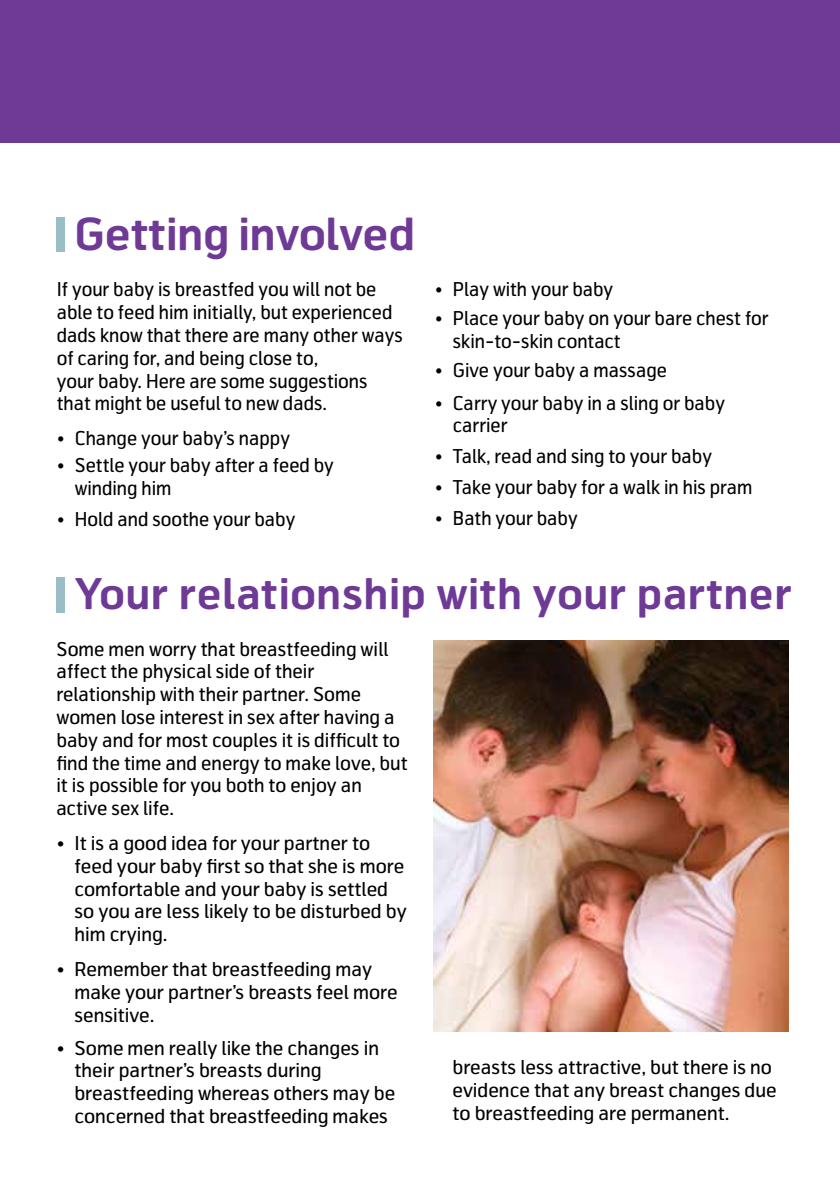
<style>
.page{position:relative;width:840px;height:1191px;background:#fff}
.page>*{position:absolute;margin:0;border:0;box-sizing:border-box;transform-origin:0 0}
.t1{font:700 44px "Telenor Font";color:#6e3a96}
.t2{font:700 42px "Telenor Font";letter-spacing:.02em;color:#6e3a96}
.t3{font:19px/22.8px "Telenor Font";color:#000}
.t4{font:19px/22.8px "Telenor Font";color:#000;scale:.96 1}
</style>
<div class="page">
<div style="left:0;top:0;width:839px;height:142px;background:#6e3a96"></div>
<div style="left:57px;top:217px;width:8px;height:34px;background:#99bec6"></div>
<div style="left:57px;top:577px;width:8px;height:35px;background:#99bec6"></div>
<img style="left:433px;top:641px;width:355px;height:390px">
<h1 class="t1" style="left:74px;top:206px;width:342px">Getting involved</h1>
<p class="t4" style="left:57px;top:277px;width:362px">If your baby is breastfed you will not be able to feed him initially, but experienced dads know that there are many other ways of caring for, and being close to,<br>your baby. Here are some suggestions that might be useful to new dads.</p>
<p class="t4" style="left:57px;top:426px;width:244px">• Change your baby’s nappy</p>
<p class="t4" style="left:75px;top:453px;width:271px;text-indent:-18px">• Settle your baby after a feed by winding him</p>
<p class="t4" style="left:57px;top:507px;width:250px">• Hold and soothe your baby</p>
<p class="t4" style="left:434px;top:278px;width:187px">• Play with your baby</p>
<p class="t4" style="left:452px;top:306px;width:330px;text-indent:-18px">• Place your baby on your bare chest for skin-to-skin contact</p>
<p class="t4" style="left:434px;top:358px;width:243px">• Give your baby a massage</p>
<p class="t4" style="left:452px;top:391px;width:285px;text-indent:-18px">• Carry your baby in a sling or baby carrier</p>
<p class="t4" style="left:434px;top:444px;width:290px">• Talk, read and sing to your baby</p>
<p class="t4" style="left:434px;top:475px;width:332px">• Take your baby for a walk in his pram</p>
<p class="t4" style="left:434px;top:506px;width:150px">• Bath your baby</p>
<h2 class="t2" style="left:75px;top:566px;width:718px">Your relationship with your partner</h2>
<p class="t3" style="left:56px;top:637px;width:352px">Some men worry that breastfeeding will affect the physical side of their relationship with their partner. Some women lose interest in sex after having a baby and for most couples it is difficult to find the time and energy to make love, but it is possible for you both to enjoy an active sex life.</p>
<p class="t3" style="left:74px;top:831px;width:334px;text-indent:-18px">• It is a good idea for your partner to feed your baby first so that she is more comfortable and your baby is settled so you are less likely to be disturbed by him crying.</p>
<p class="t3" style="left:74px;top:957px;width:324px;text-indent:-18px">• Remember that breastfeeding may make your partner’s breasts feel more sensitive.</p>
<p class="t3" style="left:74px;top:1035px;width:322px;text-indent:-18px">• Some men really like the changes in their partner’s breasts during breastfeeding whereas others may be concerned that breastfeeding makes</p>
<p class="t3" style="left:452px;top:1055px;width:325px">breasts less attractive, but there is no evidence that any breast changes due to breastfeeding are permanent.</p>
</div>
